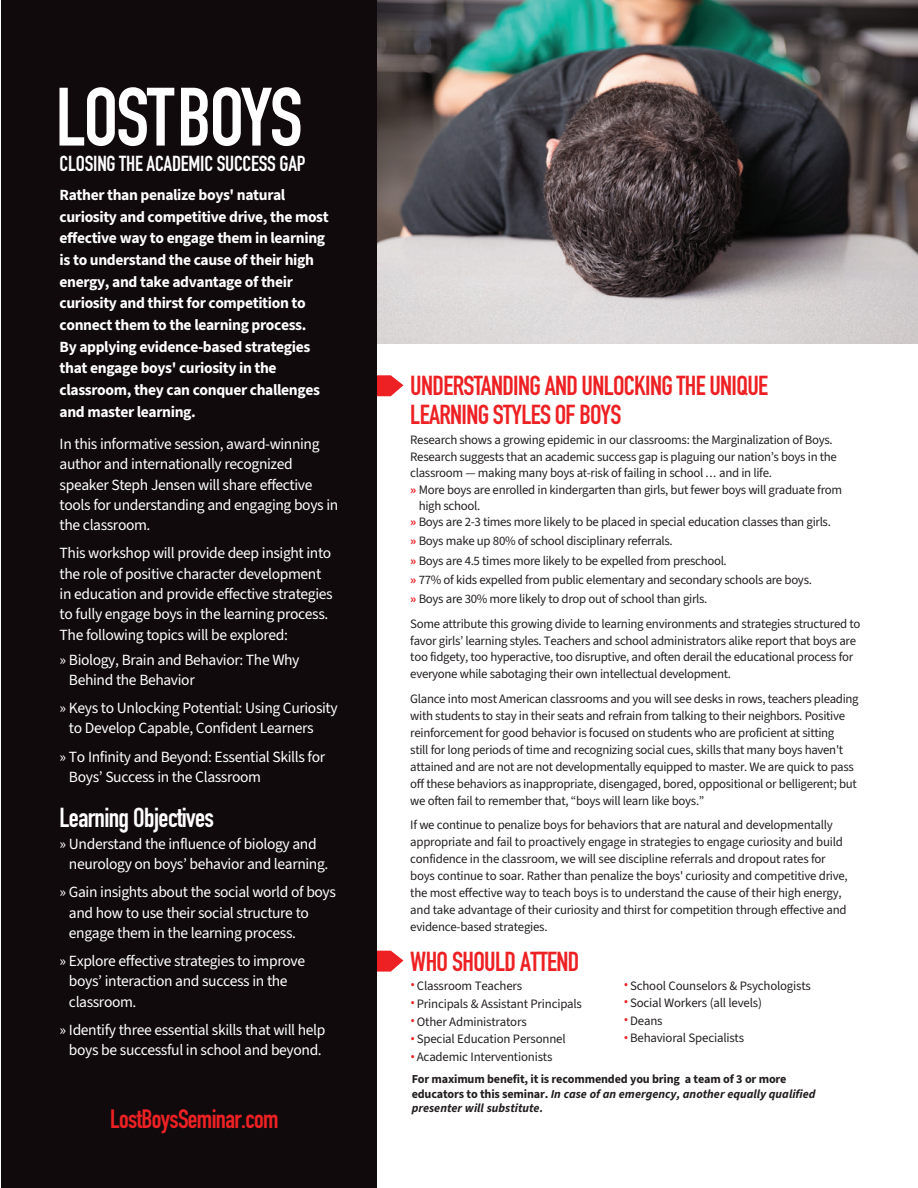
<style>
.page{position:relative;width:918px;height:1188px;background:#fff}
.page>*{position:absolute;margin:0;border:0;box-sizing:border-box;transform-origin:0 0}
.t1{font:81.3px "DIN Engschrift LT Pro";letter-spacing:-.025em;color:#fff}
.t2{font:27px/28.5px "DIN Engschrift LT Pro";letter-spacing:-.025em;color:#ed2124}
.t3{font:27px "DIN Engschrift LT Pro";letter-spacing:-.025em;color:#fff}
.t4{font:26.1px "DIN Engschrift LT Pro";letter-spacing:-.025em;color:#ed2124}
.t5{font:21.45px "DIN Engschrift LT Pro";letter-spacing:-.01em;color:#fff}
.LB_Body{font:15.6px/20.2px "Source Sans 3";letter-spacing:-.025em;color:#fff}
.LB_Body-2{font:700 15.6px/21.6px "Source Sans 3";letter-spacing:-.025em;color:#fff}
.LB_Body-3{font:12.9px/17px "Source Sans 3";letter-spacing:-.025em;color:#231f20}
.t6{font:700 12.15px/14.5px "Source Sans 3";letter-spacing:-.015em;color:#231f20}
.s1{font-weight:700;color:#ed2124}
.s2{color:#ed2124}
.s3{font-style:italic}
</style>
<div class="page">
<svg style="left:377px;top:951px;width:26px;height:21px"></svg>
<svg style="left:377px;top:375px;width:26px;height:21px"></svg>
<img style="left:377px;top:0;width:541px;height:343px">
<div style="left:2px;top:0;width:375px;height:1188px;background:#110a0c"></div>
<p class="t1" style="left:56px;top:69px;width:249px">LOST BOYS</p>
<p class="t5" style="left:60px;top:151px;width:247px">CLOSING THE ACADEMIC SUCCESS GAP</p>
<p class="LB_Body-2" style="left:60px;top:184px;width:271px">Rather than penalize boys' natural curiosity and competitive drive, the most effective way to engage them in learning is to understand the cause of their high energy, and take advantage of their curiosity and thirst for competition to connect them to the learning process.<br>By applying evidence-based strategies that engage boys' curiosity in the classroom, they can conquer challenges and master learning.</p>
<p class="LB_Body" style="left:60px;top:434px;width:280px">In this informative session, award-winning author and internationally recognized speaker Steph Jensen will share effective tools for understanding and engaging boys in the classroom.</p>
<p class="LB_Body" style="left:60px;top:543px;width:275px">This workshop will provide deep insight into the role of positive character development in education and provide effective strategies to fully engage boys in the learning process.<br>The following topics will be explored:</p>
<p class="LB_Body" style="left:69px;top:649px;width:232px;text-indent:-9px">» Biology, Brain and Behavior: The Why<br>Behind the Behavior</p>
<p class="LB_Body" style="left:69px;top:698px;width:270px;text-indent:-9px">» Keys to Unlocking Potential: Using Curiosity to Develop Capable, Confident Learners</p>
<p class="LB_Body" style="left:69px;top:746px;width:258px;text-indent:-9px">» To Infinity and Beyond: Essential Skills for<br>Boys’ Success in the Classroom</p>
<p class="t3" style="left:60px;top:801px;width:156px">Learning Objectives</p>
<p class="LB_Body" style="left:69px;top:834px;width:261px;text-indent:-9px">» Understand the influence of biology and neurology on boys’ behavior and learning.</p>
<p class="LB_Body" style="left:69px;top:882px;width:269px;text-indent:-9px">» Gain insights about the social world of boys and how to use their social structure to engage them in the learning process.</p>
<p class="LB_Body" style="left:69px;top:951px;width:238px;text-indent:-9px">» Explore effective strategies to improve boys’ interaction and success in the classroom.</p>
<p class="LB_Body" style="left:60px;top:1019px;width:267px;text-align:center">» Identify three essential skills that will help boys be successful in school and beyond.</p>
<p class="t4" style="left:110px;top:1103px;width:170px">LostBoysSeminar.com</p>
<p class="t2" style="left:410px;top:372px;width:359px">UNDERSTANDING AND UNLOCKING THE UNIQUE<br>LEARNING STYLES OF BOYS</p>
<p class="LB_Body-3" style="left:410px;top:431px;width:428px">Research shows a growing epidemic in our classrooms: the Marginalization of Boys.<br>Research suggests that an academic success gap is plaguing our nation’s boys in the classroom — making many boys at-risk of failing in school ... and in life.</p>
<p class="LB_Body-3" style="left:419px;top:481px;width:425px;line-height:16.2px;text-indent:-8px"><span class="s1">»</span> More boys are enrolled in kindergarten than girls, but fewer boys will graduate from high school.</p>
<p class="LB_Body-3" style="left:410px;top:513px;width:422px"><span class="s1">»</span> Boys are 2-3 times more likely to be placed in special education classes than girls.</p>
<p class="LB_Body-3" style="left:410px;top:533px;width:264px"><span class="s1">»</span> Boys make up 80% of school disciplinary referrals.</p>
<p class="LB_Body-3" style="left:410px;top:552px;width:318px"><span class="s1">»</span> Boys are 4.5 times more likely to be expelled from preschool.</p>
<p class="LB_Body-3" style="left:410px;top:571px;width:403px"><span class="s1">»</span> 77% of kids expelled from public elementary and secondary schools are boys.</p>
<p class="LB_Body-3" style="left:410px;top:590px;width:299px"><span class="s1">»</span> Boys are 30% more likely to drop out of school than girls.</p>
<p class="LB_Body-3" style="left:410px;top:615px;width:452px">Some attribute this growing divide to learning environments and strategies structured to favor girls’ learning styles. Teachers and school administrators alike report that boys are too fidgety, too hyperactive, too disruptive, and often derail the educational process for everyone while sabotaging their own intellectual development.</p>
<p class="LB_Body-3" style="left:410px;top:690px;width:450px">Glance into most American classrooms and you will see desks in rows, teachers pleading with students to stay in their seats and refrain from talking to their neighbors. Positive reinforcement for good behavior is focused on students who are proficient at sitting<br>still for long periods of time and recognizing social cues, skills that many boys haven't attained and are not are not developmentally equipped to master. We are quick to pass off these behaviors as inappropriate, disengaged, bored, oppositional or belligerent; but we often fail to remember that, “boys will learn like boys.”</p>
<p class="LB_Body-3" style="left:410px;top:817px;width:439px">If we continue to penalize boys for behaviors that are natural and developmentally appropriate and fail to proactively engage in strategies to engage curiosity and build confidence in the classroom, we will see discipline referrals and dropout rates for boys continue to soar. Rather than penalize the boys' curiosity and competitive drive, the most effective way to teach boys is to understand the cause of their high energy, and take advantage of their curiosity and thirst for competition through effective and evidence-based strategies.</p>
<p class="t2" style="left:410px;top:948px;width:171px">WHO SHOULD ATTEND</p>
<p class="LB_Body-3" style="left:411px;top:977px;width:113px"><span class="s2">•</span> Classroom Teachers</p>
<p class="LB_Body-3" style="left:411px;top:995px;width:173px"><span class="s2">•</span> Principals &amp; Assistant Principals</p>
<p class="LB_Body-3" style="left:411px;top:1013px;width:117px"><span class="s2">•</span> Other Administrators</p>
<p class="LB_Body-3" style="left:411px;top:1031px;width:156px"><span class="s2">•</span> Special Education Personnel</p>
<p class="LB_Body-3" style="left:411px;top:1049px;width:143px"><span class="s2">•</span> Academic Interventionists</p>
<p class="LB_Body-3" style="left:624px;top:977px;width:188px"><span class="s2">•</span> School Counselors &amp; Psychologists</p>
<p class="LB_Body-3" style="left:624px;top:994px;width:139px"><span class="s2">•</span> Social Workers (all levels)</p>
<p class="LB_Body-3" style="left:624px;top:1012px;width:40px"><span class="s2">•</span> Deans</p>
<p class="LB_Body-3" style="left:624px;top:1030px;width:122px"><span class="s2">•</span> Behavioral Specialists</p>
<p class="t6" style="left:412px;top:1072px;width:405px">For maximum benefit, it is recommended you bring a team of 3 or more educators to this seminar. <span class="s3">In case of an emergency, another equally qualified presenter will substitute.</span></p>
</div>
